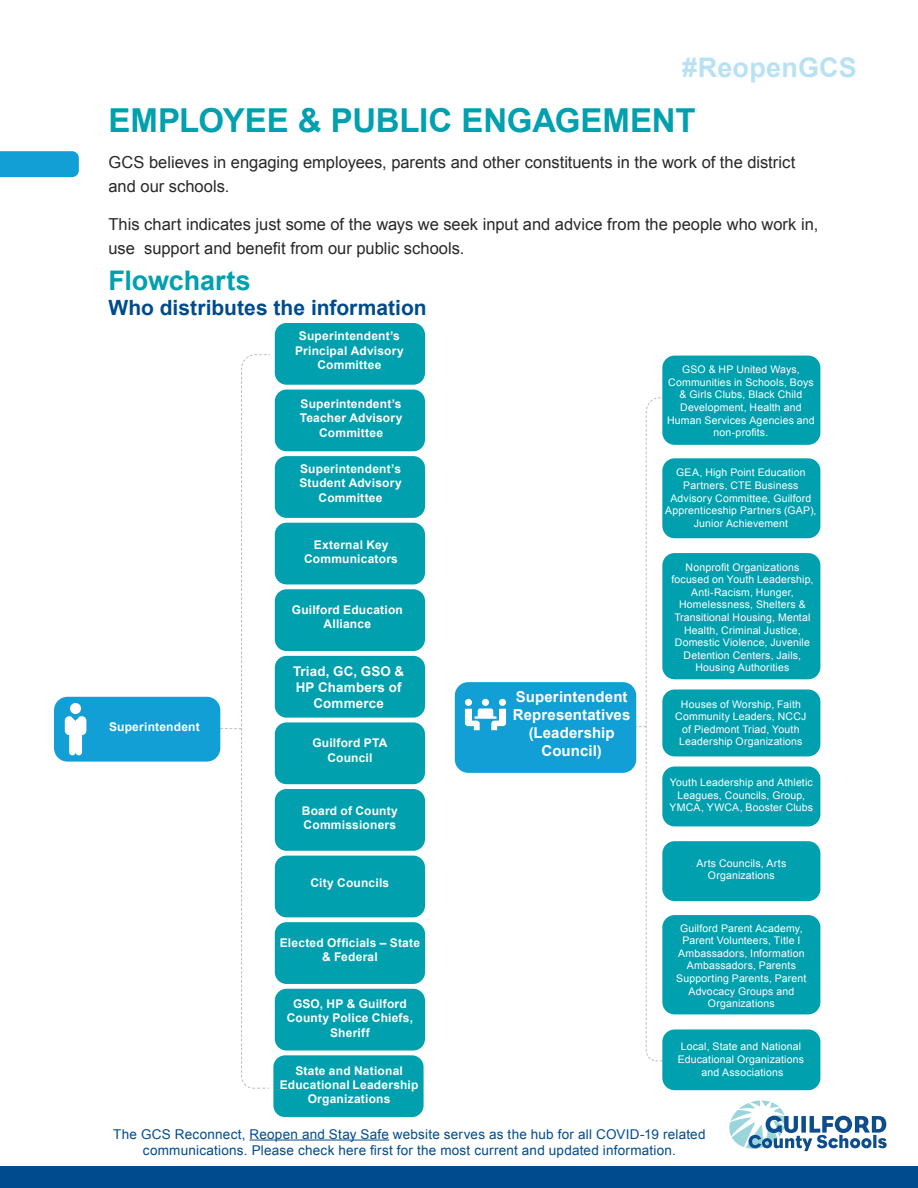
<style>
.page{position:relative;width:918px;height:1188px;background:#fff}
.page>*{position:absolute;margin:0;border:0;box-sizing:border-box;transform-origin:0 0}
.TOC_Header_1_1_arial{font:700 33px "Arial";letter-spacing:-.005em;color:#00a0af}
.t1{font:700 27px "Arial";letter-spacing:.005em;color:#b8e2f3}
.Subheader_6_arial{font:700 27px "Arial";color:#00a0af}
.Subheader_7_arial{font:700 21px "Arial";color:#004b8d}
.Main_Paragraph_arial{font:16.5px/24px "Arial";color:#292829}
.Box_header_large_ari{font:700 15px/18px "Arial";letter-spacing:.01em;color:#fff}
.t2{font:13.5px/16.5px "Arial";letter-spacing:.015em;color:#004b8d;text-align:center}
.Box_Header_2_arial{font:700 13.35px/16px "Arial";letter-spacing:.015em;color:#fff;text-align:center}
.Box_Header_2_arial-2{font:700 12px/14.4px "Arial";letter-spacing:.015em;color:#fff;text-align:center}
.Small_Paragraph_aria{font:10.5px/12.6px "Arial";letter-spacing:.015em;color:#fff;text-align:center}
</style>
<div class="page">
<svg style="left:184px;top:354px;width:86px;height:735px"></svg>
<div style="left:275px;top:323px;width:150px;height:62px;background:#00a0af;border-radius:12px"></div>
<div style="left:54px;top:697px;width:166px;height:65px;background:#119fd6;border-radius:14px"></div>
<div style="left:70px;top:703px;width:11px;height:11px;background:#fff;border-radius:50%"></div>
<svg style="left:65px;top:716px;width:21px;height:39px"></svg>
<svg style="left:626px;top:397px;width:47px;height:665px"></svg>
<div style="left:455px;top:682px;width:181px;height:91px;background:#119fd6;border-radius:14px"></div>
<div style="left:465px;top:699px;width:7px;height:7px;background:#fff;border-radius:50%"></div>
<div style="left:482px;top:699px;width:7px;height:7px;background:#fff;border-radius:50%"></div>
<svg style="left:465px;top:709px;width:41px;height:21px"></svg>
<div style="left:499px;top:699px;width:7px;height:7px;background:#fff;border-radius:50%"></div>
<div style="left:275px;top:390px;width:150px;height:61px;background:#00a0af;border-radius:12px"></div>
<div style="left:275px;top:456px;width:150px;height:62px;background:#00a0af;border-radius:12px"></div>
<div style="left:275px;top:523px;width:150px;height:61px;background:#00a0af;border-radius:12px"></div>
<div style="left:275px;top:589px;width:150px;height:62px;background:#00a0af;border-radius:12px"></div>
<div style="left:275px;top:656px;width:150px;height:62px;background:#00a0af;border-radius:12px"></div>
<div style="left:275px;top:722px;width:150px;height:62px;background:#00a0af;border-radius:12px"></div>
<div style="left:275px;top:789px;width:150px;height:62px;background:#00a0af;border-radius:12px"></div>
<div style="left:275px;top:922px;width:150px;height:62px;background:#00a0af;border-radius:12px"></div>
<div style="left:275px;top:989px;width:150px;height:62px;background:#00a0af;border-radius:12px"></div>
<div style="left:273px;top:1055px;width:151px;height:62px;background:#00a0af;border-radius:12px"></div>
<div style="left:662px;top:356px;width:158px;height:89px;background:#00a0af;border-radius:12px"></div>
<div style="left:662px;top:458px;width:158px;height:80px;background:#00a0af;border-radius:12px"></div>
<div style="left:662px;top:553px;width:158px;height:126px;background:#00a0af;border-radius:12px"></div>
<div style="left:662px;top:689px;width:158px;height:67px;background:#00a0af;border-radius:12px"></div>
<div style="left:662px;top:766px;width:158px;height:60px;background:#00a0af;border-radius:12px"></div>
<div style="left:662px;top:841px;width:158px;height:60px;background:#00a0af;border-radius:12px"></div>
<div style="left:662px;top:915px;width:158px;height:99px;background:#00a0af;border-radius:12px"></div>
<div style="left:662px;top:1029px;width:158px;height:61px;background:#00a0af;border-radius:12px"></div>
<div style="left:275px;top:856px;width:150px;height:61px;background:#00a0af;border-radius:12px"></div>
<div style="left:0;top:151px;width:79px;height:26px;background:#119fd6"></div>
<hr style="left:250px;top:1140px;width:139px;height:1px;background:#004b8d">
<div style="left:0;top:1166px;width:918px;height:22px;background:#004b8d"></div>
<svg style="left:729px;top:1100px;width:158px;height:51px"></svg>
<h2 class="t1" style="left:682px;top:50px;width:176px">#ReopenGCS</h2>
<p class="TOC_Header_1_1_arial" style="left:109px;top:99px;width:589px">EMPLOYEE &amp; PUBLIC ENGAGEMENT</p>
<p class="Main_Paragraph_arial" style="left:109px;top:151px;width:688px">GCS believes in engaging employees, parents and other constituents in the work of the district and our schools.</p>
<p class="Main_Paragraph_arial" style="left:109px;top:212px;width:711px">This chart indicates just some of the ways we seek input and advice from the people who work in, use support and benefit from our public schools.</p>
<p class="Subheader_6_arial" style="left:109px;top:263px;width:144px">Flowcharts</p>
<p class="Subheader_7_arial" style="left:109px;top:294px;width:320px">Who distributes the information</p>
<p class="Box_Header_2_arial-2" style="left:295px;top:329px;width:110px">Superintendent’s<br>Principal Advisory<br>Committee</p>
<p class="Small_Paragraph_aria" style="left:667px;top:363px;width:149px">GSO &amp; HP United Ways,<br>Communities in Schools, Boys &amp; Girls Clubs, Black Child<br>Development, Health and<br>Human Services Agencies and non-profits.</p>
<p class="Small_Paragraph_aria" style="left:665px;top:466px;width:153px">GEA, High Point Education<br>Partners, CTE Business<br>Advisory Committee, Guilford<br>Apprenticeship Partners (GAP),<br>Junior Achievement</p>
<p class="Small_Paragraph_aria" style="left:671px;top:561px;width:144px">Nonprofit Organizations focused on Youth Leadership,<br>Anti-Racism, Hunger,<br>Homelessness, Shelters &amp;<br>Transitional Housing, Mental<br>Health, Criminal Justice,<br>Domestic Violence, Juvenile<br>Detention Centers, Jails,<br>Housing Authorities</p>
<p class="Small_Paragraph_aria" style="left:675px;top:698px;width:133px">Houses of Worship, Faith<br>Community Leaders, NCCJ of Piedmont Triad, Youth<br>Leadership Organizations</p>
<p class="Small_Paragraph_aria" style="left:670px;top:776px;width:145px">Youth Leadership and Athletic<br>Leagues, Councils, Group,<br>YMCA, YWCA, Booster Clubs</p>
<p class="Box_Header_2_arial-2" style="left:300px;top:397px;width:104px">Superintendent’s<br>Teacher Advisory<br>Committee</p>
<p class="Box_Header_2_arial-2" style="left:299px;top:462px;width:104px">Superintendent’s<br>Student Advisory<br>Committee</p>
<p class="Box_Header_2_arial-2" style="left:304px;top:538px;width:95px">External Key<br>Communicators</p>
<p class="Box_Header_2_arial-2" style="left:292px;top:603px;width:113px">Guilford Education<br>Alliance</p>
<p class="Box_Header_2_arial" style="left:293px;top:664px;width:113px">Triad, GC, GSO &amp;<br>HP Chambers of<br>Commerce</p>
<p class="Box_Header_2_arial-2" style="left:312px;top:736px;width:76px">Guilford PTA</p>
<p class="Box_Header_2_arial-2" style="left:327px;top:751px;width:47px">Council</p>
<p class="Box_header_large_ari" style="left:513px;top:688px;width:119px">Superintendent<br>Representatives</p>
<p class="Box_header_large_ari" style="left:529px;top:724px;width:88px;text-align:center">(Leadership<br>Council)</p>
<p class="Box_Header_2_arial-2" style="left:109px;top:720px;width:92px">Superintendent</p>
<p class="Box_Header_2_arial-2" style="left:302px;top:804px;width:98px;text-align:left">Board of County<br>Commissioners</p>
<p class="Box_Header_2_arial-2" style="left:311px;top:876px;width:80px">City Councils</p>
<p class="Box_Header_2_arial-2" style="left:280px;top:936px;width:142px">Elected Officials – State &amp; Federal</p>
<p class="Box_Header_2_arial-2" style="left:287px;top:997px;width:128px">GSO, HP &amp; Guilford<br>County Police Chiefs,<br>Sheriff</p>
<p class="Box_Header_2_arial-2" style="left:280px;top:1064px;width:140px">State and National<br>Educational Leadership<br>Organizations</p>
<p class="Small_Paragraph_aria" style="left:696px;top:857px;width:91px">Arts Councils, Arts<br>Organizations</p>
<p class="Small_Paragraph_aria" style="left:676px;top:922px;width:132px">Guilford Parent Academy,<br>Parent Volunteers, Title I<br>Ambassadors, Information<br>Ambassadors, Parents<br>Supporting Parents, Parent<br>Advocacy Groups and<br>Organizations</p>
<p class="Small_Paragraph_aria" style="left:678px;top:1041px;width:128px">Local, State and National<br>Educational Organizations and Associations</p>
<p class="t2" style="left:113px;top:1126px;width:594px">The GCS Reconnect, Reopen and Stay Safe website serves as the hub for all COVID-19 related communications. Please check here first for the most current and updated information.</p>
</div>
